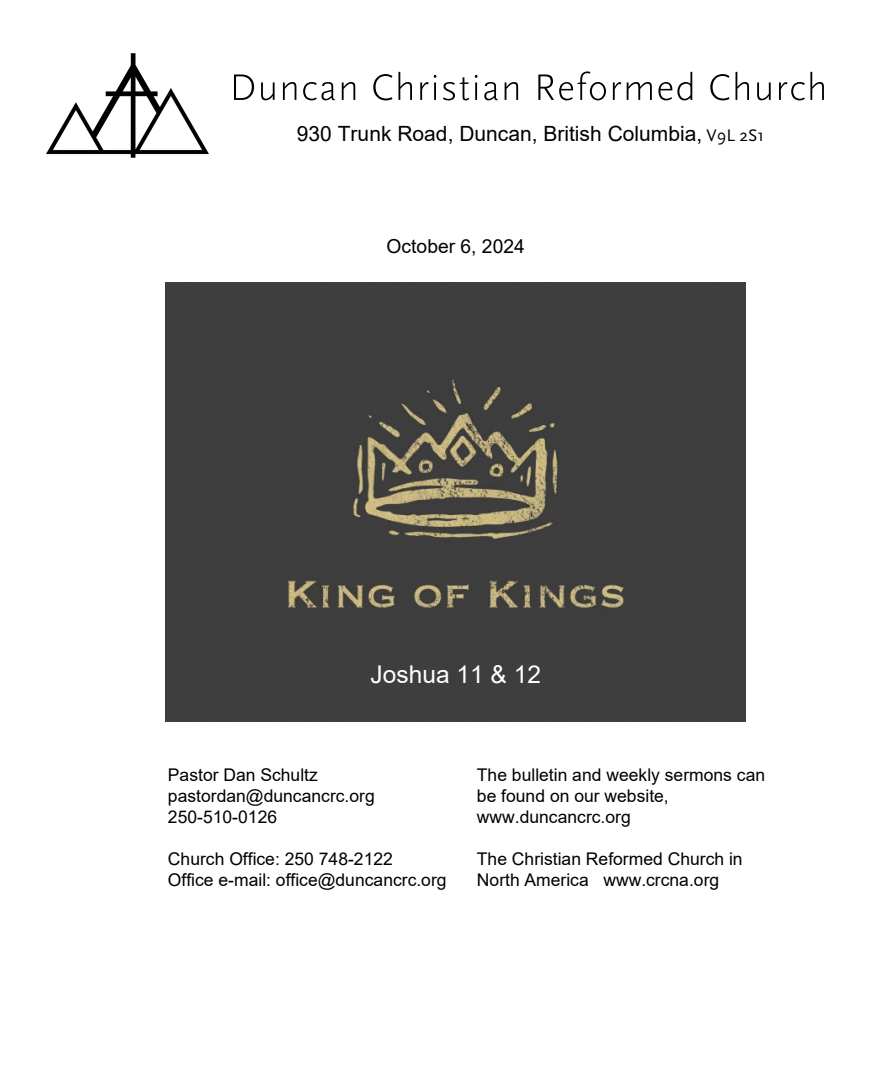
<style>
.page{position:relative;width:882px;height:1071px;background:#fff}
.page>*{position:absolute;margin:0;border:0;box-sizing:border-box;transform-origin:0 0}
.t1{font:24.5px "Arial";color:#fff}
.t2{font:21px "Arial";color:#000}
.t3{font:19.25px "Arial";color:#000}
.t4{font:17.5px/21px "Arial";color:#000}
.s1{font-family:"Scala Sans";font-size:17.5px}
</style>
<div class="page">
<svg style="left:234px;top:75px;width:20px;height:25px"></svg>
<svg style="left:261px;top:82px;width:14px;height:18px"></svg>
<svg style="left:283px;top:82px;width:13px;height:18px"></svg>
<svg style="left:303px;top:82px;width:32px;height:18px"></svg>
<svg style="left:342px;top:82px;width:13px;height:18px"></svg>
<svg style="left:373px;top:72px;width:39px;height:28px"></svg>
<svg style="left:420px;top:75px;width:16px;height:25px"></svg>
<svg style="left:443px;top:77px;width:26px;height:23px"></svg>
<svg style="left:475px;top:75px;width:2px;height:25px"></svg>
<svg style="left:484px;top:82px;width:14px;height:18px"></svg>
<svg style="left:505px;top:82px;width:13px;height:18px"></svg>
<svg style="left:538px;top:71px;width:68px;height:29px"></svg>
<svg style="left:613px;top:82px;width:8px;height:18px"></svg>
<svg style="left:627px;top:82px;width:25px;height:18px"></svg>
<svg style="left:658px;top:72px;width:34px;height:28px"></svg>
<svg style="left:710px;top:74px;width:20px;height:26px"></svg>
<svg style="left:736px;top:72px;width:13px;height:28px"></svg>
<svg style="left:757px;top:82px;width:14px;height:18px"></svg>
<svg style="left:779px;top:72px;width:45px;height:28px"></svg>
<img style="left:47px;top:53px;width:161px;height:105px">
<img style="left:166px;top:283px;width:580px;height:439px">
<p class="t2" style="left:297px;top:126px;width:469px">930 Trunk Road, Duncan, British Columbia, <span class="s1">V9L 2S1</span></p>
<p class="t3" style="left:387px;top:239px;width:140px">October 6, 2024</p>
<h1 class="t1" style="left:370px;top:665px;width:172px">Joshua 11 &amp; 12</h1>
<p class="t4" style="left:168px;top:766px;width:208px">Pastor Dan Schultz pastordan@duncancrc.org<br>250-510-0126</p>
<p class="t4" style="left:168px;top:850px;width:280px">Church Office: 250 748-2122<br>Office e-mail: office@duncancrc.org</p>
<p class="t4" style="left:477px;top:766px;width:290px">The bulletin and weekly sermons can be found on our website, www.duncancrc.org</p>
<p class="t4" style="left:477px;top:850px;width:267px">The Christian Reformed Church in<br>North America www.crcna.org</p>
</div>
